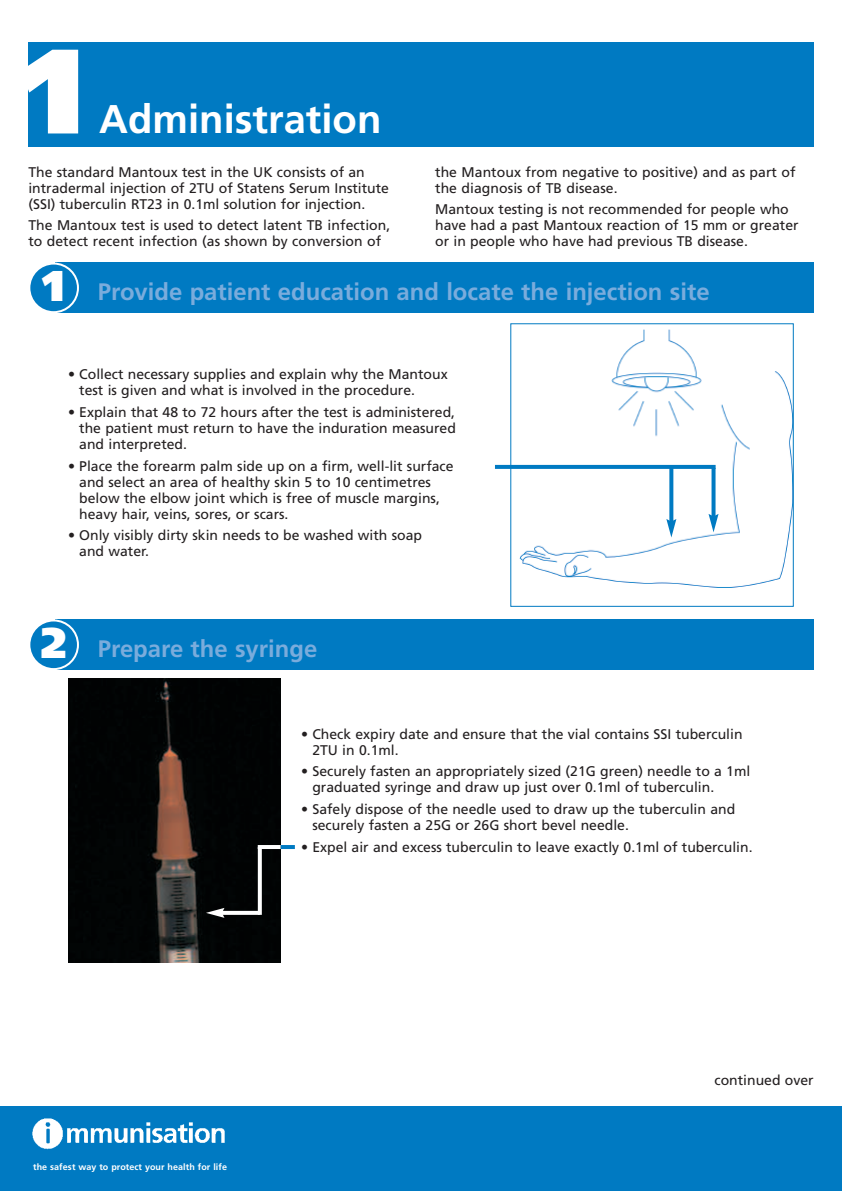
<style>
.page{position:relative;width:842px;height:1191px;background:#fff}
.page>*{position:absolute;margin:0;border:0;box-sizing:border-box;transform-origin:0 0}
.t1{font:900 120px "Frutiger";color:#fff}
.t2{font:900 43px "Frutiger";color:#fff}
.t3{font:700 40px "Frutiger";color:#fff}
.t4{font:700 23.9px "Frutiger";color:#7aacdc}
.t5{font:14px/16px "Frutiger";color:#231f20}
.t6{font:700 8.9px "Frutiger";letter-spacing:.01em;color:#fff}
.s1{font-weight:900;font-size:43px;color:#fff}
</style>
<div class="page">
<div style="left:55px;top:262px;width:759px;height:51px;background:#007ac2"></div>
<div style="left:28px;top:43px;width:786px;height:104px;background:#007ac2"></div>
<svg style="left:30px;top:262px;width:49px;height:51px"></svg>
<img style="left:514px;top:329px;width:278px;height:259px">
<div style="left:510px;top:323px;width:284px;height:284px;border:1px solid #007ac2"></div>
<div style="left:55px;top:619px;width:759px;height:51px;background:#007ac2"></div>
<svg style="left:30px;top:619px;width:49px;height:51px"></svg>
<img style="left:68px;top:679px;width:213px;height:283px">
<div style="left:0;top:1106px;width:842px;height:85px;background:#007ac2"></div>
<svg style="left:224px;top:911px;width:34px;height:4px"></svg>
<svg style="left:206px;top:908px;width:18px;height:10px"></svg>
<svg style="left:258px;top:849px;width:4px;height:66px"></svg>
<hr style="left:258px;top:845px;width:23px;height:4px;background:#fff">
<hr style="left:281px;top:845px;width:14px;height:4px;background:#007ac2">
<svg style="left:711px;top:469px;width:4px;height:45px"></svg>
<svg style="left:708px;top:514px;width:10px;height:18px"></svg>
<svg style="left:669px;top:469px;width:4px;height:50px"></svg>
<svg style="left:666px;top:519px;width:10px;height:18px"></svg>
<svg style="left:495px;top:465px;width:221px;height:4px"></svg>
<img style="left:32px;top:1118px;width:193px;height:32px">
<h1 class="t1" style="left:22px;top:43px;width:64px">1</h1>
<h3 class="t3" style="left:99px;top:103px;width:284px">Administration</h3>
<p class="t5" style="left:28px;top:165px;width:362px">The standard Mantoux test in the UK consists of an intradermal injection of 2TU of Statens Serum Institute (SSI) tuberculin RT23 in 0.1ml solution for injection.</p>
<p class="t5" style="left:28px;top:218px;width:364px">The Mantoux test is used to detect latent TB infection, to detect recent infection (as shown by conversion of</p>
<p class="t5" style="left:435px;top:165px;width:362px">the Mantoux from negative to positive) and as part of the diagnosis of TB disease.</p>
<p class="t5" style="left:435px;top:202px;width:365px">Mantoux testing is not recommended for people who have had a past Mantoux reaction of 15 mm or greater or in people who have had previous TB disease.</p>
<h2 class="t2" style="left:42px;top:269px;width:24px">1</h2>
<h3 class="t4" style="left:98px;top:282px;width:613px">Provide patient education and locate the injection site</h3>
<p class="t5" style="left:79px;top:367px;width:370px;text-indent:-11px">• Collect necessary supplies and explain why the Mantoux test is given and what is involved in the procedure.</p>
<p class="t5" style="left:79px;top:405px;width:378px;text-align:justify;text-indent:-11px">• Explain that 48 to 72 hours after the test is administered, the patient must return to have the induration measured and interpreted.</p>
<p class="t5" style="left:79px;top:459px;width:376px;text-indent:-11px">• Place the forearm palm side up on a firm, well-lit surface and select an area of healthy skin 5 to 10 centimetres below the elbow joint which is free of muscle margins, heavy hair, veins, sores, or scars.</p>
<p class="t5" style="left:79px;top:528px;width:344px;text-indent:-11px">• Only visibly dirty skin needs to be washed with soap and water.</p>
<h3 class="t4" style="left:41px;top:639px;width:278px"><span class="s1">2</span> Prepare the syringe</h3>
<p class="t5" style="left:312px;top:727px;width:432px;text-indent:-11px">• Check expiry date and ensure that the vial contains SSI tuberculin<br>2TU in 0.1ml.</p>
<p class="t5" style="left:312px;top:764px;width:440px;text-indent:-11px">• Securely fasten an appropriately sized (21G green) needle to a 1ml graduated syringe and draw up just over 0.1ml of tuberculin.</p>
<p class="t5" style="left:312px;top:802px;width:424px;text-indent:-11px">• Safely dispose of the needle used to draw up the tuberculin and securely fasten a 25G or 26G short bevel needle.</p>
<p class="t5" style="left:301px;top:840px;width:453px">• Expel air and excess tuberculin to leave exactly 0.1ml of tuberculin.</p>
<p class="t6" style="left:33px;top:1163px;width:195px">the safest way to protect your health for life</p>
<p class="t5" style="left:714px;top:1073px;width:101px">continued over</p>
</div>
